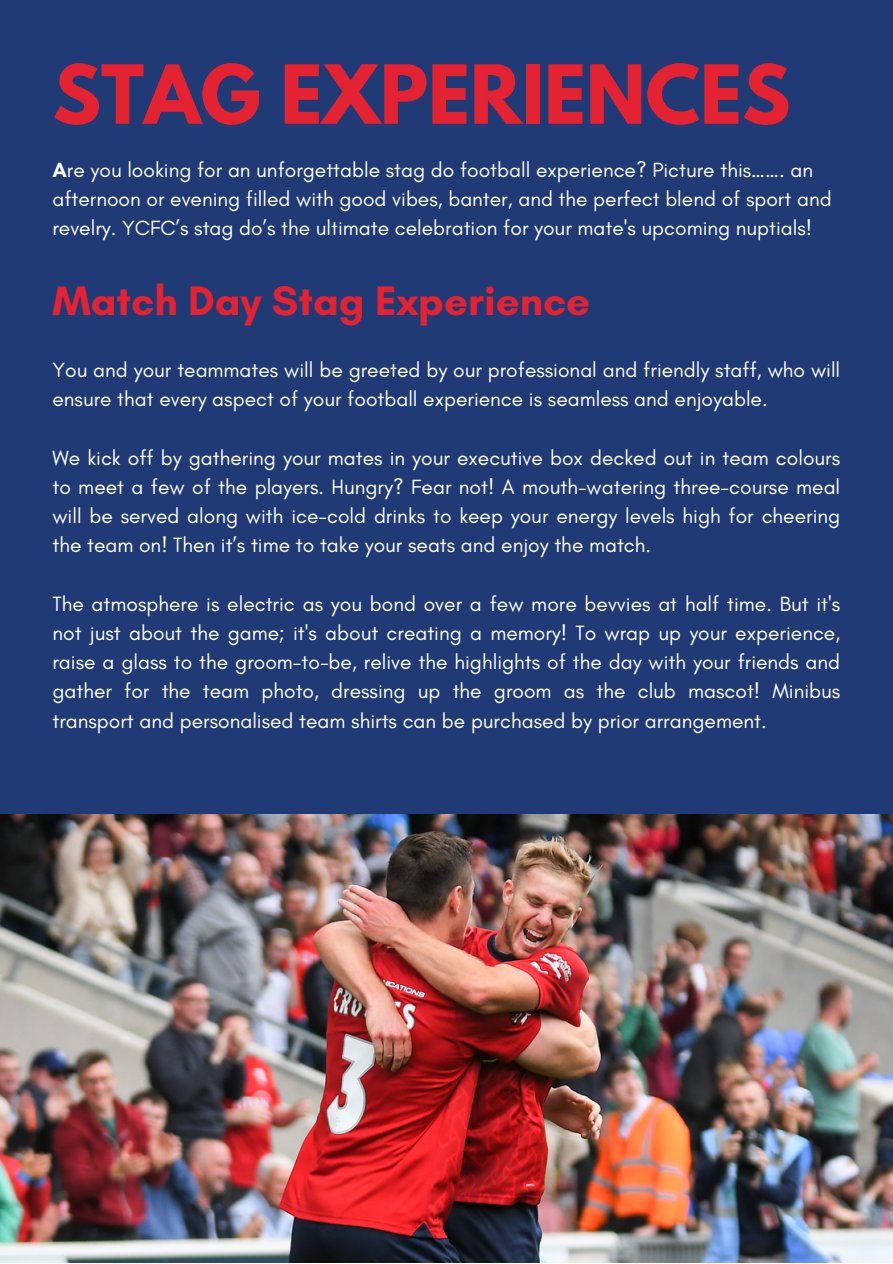
<style>
.page{position:relative;width:893px;height:1264px;background:#fff}
.page>*{position:absolute;margin:0;border:0;box-sizing:border-box;transform-origin:0 0}
.t1{font:700 72.3px "League Spartan";color:#e32232}
.t2{font:700 42px "Glacial Indifference";color:#e32232}
.t3{font:21px/29.2px "Glacial Indifference";color:#fff}
.s1{font-weight:700}
</style>
<div class="page">
<div style="left:0;top:0;width:892px;height:1262px;background:#203a76"></div>
<img style="left:0;top:814px;width:892px;height:448px">
<p class="t1" style="left:52px;top:59px;width:739px">STAG EXPERIENCES</p>
<p class="t3" style="left:52px;top:155px;width:780px"><span class="s1">A</span>re you looking for an unforgettable stag do football experience? Picture this……. an afternoon or evening filled with good vibes, banter, and the perfect blend of sport and revelry. YCFC’s stag do’s the ultimate celebration for your mate's upcoming nuptials!</p>
<p class="t2" style="left:52px;top:275px;width:539px">Match Day Stag Experience</p>
<p class="t3" style="left:52px;top:355px;width:789px">You and your teammates will be greeted by our professional and friendly staff, who will ensure that every aspect of your football experience is seamless and enjoyable.</p>
<p class="t3" style="left:52px;top:442px;width:789px;text-align:justify">We kick off by gathering your mates in your executive box decked out in team colours to meet a few of the players. Hungry? Fear not! A mouth-watering three-course meal will be served along with ice-cold drinks to keep your energy levels high for cheering the team on! Then it’s time to take your seats and enjoy the match.</p>
<p class="t3" style="left:52px;top:589px;width:789px;text-align:justify">The atmosphere is electric as you bond over a few more bevvies at half time. But it's not just about the game; it's about creating a memory! To wrap up your experience, raise a glass to the groom-to-be, relive the highlights of the day with your friends and gather for the team photo, dressing up the groom as the club mascot! Minibus transport and personalised team shirts can be purchased by prior arrangement.</p>
</div>
